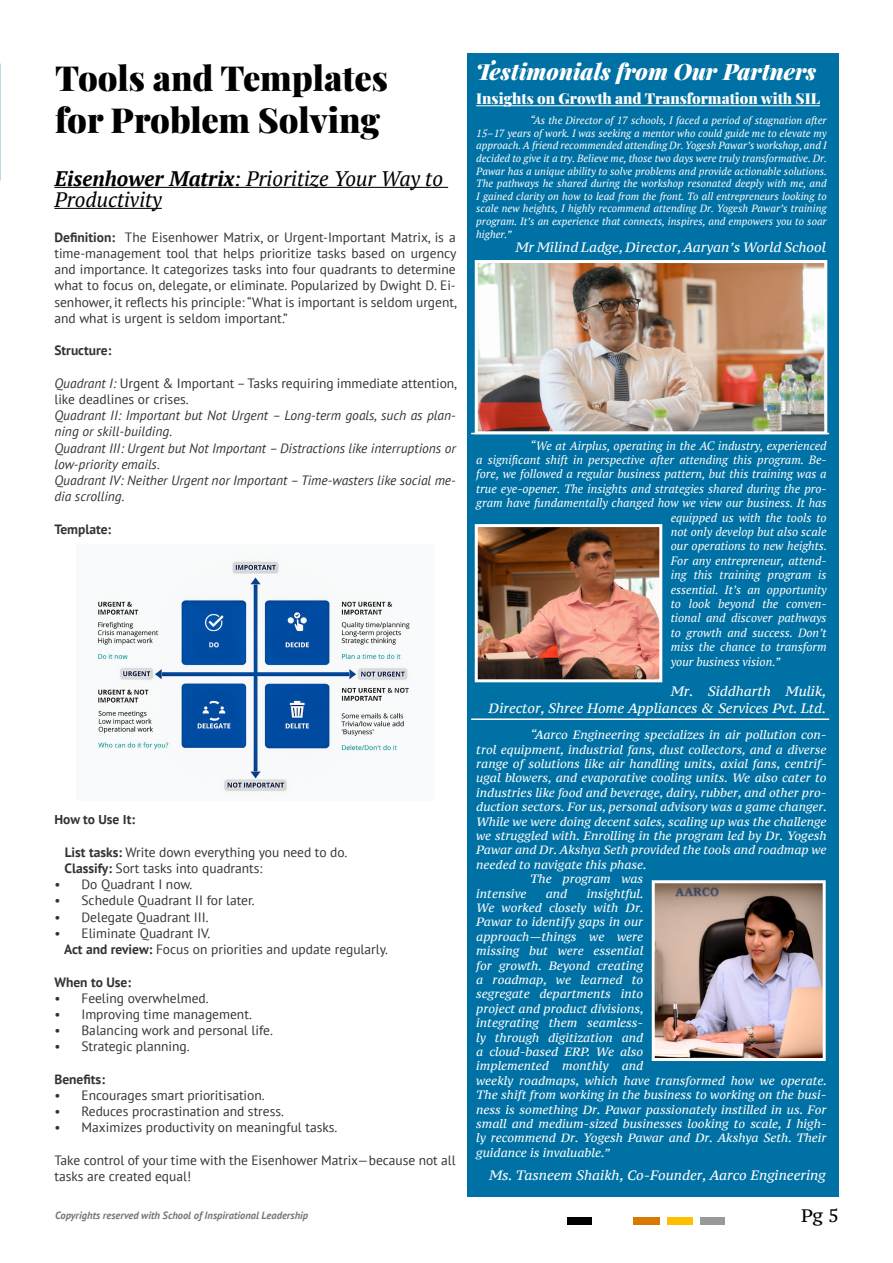
<style>
.page{position:relative;width:893px;height:1263px;background:#fff}
.page>*{position:absolute;margin:0;border:0;box-sizing:border-box;transform-origin:0 0}
.t1{font:900 34.5px/41.4px "Playfair Display";color:#000}
.t2{font:italic 900 22.5px "Playfair Display";color:#fff}
.t3{font:italic 21px/21px "PT Serif";color:#000}
.t4{font:18px "PT Serif Caption";color:#000}
.t5{font:900 15px "Playfair Display";color:#fff}
.t6{font:13.5px/16.2px "PT Sans";color:#000}
.t7{font:italic 13.5px/16.2px "PT Sans";color:#000}
.t8{font:italic 13.5px/16.2px "PT Serif Caption";color:#fff;text-align:right}
.t9{font:700 13.5px "PT Sans";color:#000}
.t10{font:italic 12px/14.4px "PT Serif Caption";color:#fff}
.t11{font:italic 12px "PT Serif";color:#fff}
.t12{font:italic 10.5px/12.6px "PT Serif";color:#fff;text-align:justify}
.t13{font:italic 700 10.5px "PT Sans";color:#787878}
.s1{font-weight:700}
.s2{font-style:italic}
</style>
<div class="page">
<div style="left:468px;top:53px;width:371px;height:1144px;background:#0071a4"></div>
<hr style="left:476px;top:106px;width:344px;height:1px;background:#fff">
<hr style="left:471px;top:433px;width:358px;height:1px;background:#fff">
<hr style="left:471px;top:718px;width:358px;height:2px;background:#fff">
<hr style="left:54px;top:187px;width:394px;height:1px;background:#000">
<hr style="left:54px;top:208px;width:108px;height:1px;background:#000">
<div style="left:567px;top:1217px;width:25px;height:7px;background:#000"></div>
<div style="left:633px;top:1217px;width:26px;height:7px;background:#d97904"></div>
<div style="left:667px;top:1217px;width:26px;height:7px;background:#ffbf00"></div>
<div style="left:700px;top:1217px;width:25px;height:7px;background:#999"></div>
<img style="left:479px;top:264px;width:344px;height:166px">
<div style="left:475px;top:260px;width:352px;height:174px;border:3px solid #fff"></div>
<img style="left:479px;top:528px;width:179px;height:150px">
<div style="left:475px;top:524px;width:187px;height:158px;border:3px solid #fff"></div>
<img style="left:656px;top:884px;width:166px;height:173px">
<div style="left:652px;top:880px;width:174px;height:181px;border:3px solid #fff"></div>
<img style="left:97px;top:561px;width:313px;height:231px">
<h1 class="t1" style="left:55px;top:55px;width:334px">Tools and Templates for Problem Solving</h1>
<h3 class="t3" style="left:54px;top:168px;width:390px"><span class="s1">Eisenhower Matrix</span>: Prioritize Your Way to<br>Productivity</h3>
<p class="t6" style="left:54px;top:229px;width:404px;text-align:justify"><span class="s1">Definition:</span> The Eisenhower Matrix, or Urgent-Important Matrix, is a time-management tool that helps prioritize tasks based on urgency and importance. It categorizes tasks into four quadrants to determine what to focus on, delegate, or eliminate. Popularized by Dwight D. Ei&shy;senhower, it reflects his principle: “What is important is seldom urgent, and what is urgent is seldom important.”</p>
<p class="t9" style="left:54px;top:342px;width:58px">Structure:</p>
<p class="t6" style="left:54px;top:375px;width:404px"><span class="s2">Quadrant I:</span> Urgent &amp; Important – Tasks requiring immediate attention, like deadlines or crises.</p>
<p class="t7" style="left:54px;top:407px;width:403px">Quadrant II: Important but Not Urgent – Long-term goals, such as plan&shy;ning or skill-building.<br>Quadrant III: Urgent but Not Important – Distractions like interruptions or low-priority emails.<br>Quadrant IV: Neither Urgent nor Important – Time-wasters like social me&shy;dia scrolling.</p>
<p class="t9" style="left:54px;top:520px;width:58px">Template:</p>
<p class="t9" style="left:54px;top:811px;width:82px">How to Use It:</p>
<p class="t6" style="left:64px;top:844px;width:284px"><span class="s1">List tasks:</span> Write down everything you need to do.<br><span class="s1">Classify:</span> Sort tasks into quadrants:</p>
<p class="t6" style="left:54px;top:876px;width:139px">• Do Quadrant I now.</p>
<p class="t6" style="left:54px;top:892px;width:202px">• Schedule Quadrant II for later.</p>
<p class="t6" style="left:54px;top:908px;width:156px">• Delegate Quadrant III.</p>
<p class="t6" style="left:64px;top:925px;width:325px;text-indent:-10px">• Eliminate Quadrant IV.<br><span class="s1">Act and review:</span> Focus on priorities and update regularly.</p>
<p class="t9" style="left:54px;top:973px;width:78px">When to Use:</p>
<p class="t6" style="left:54px;top:989px;width:156px">• Feeling overwhelmed.</p>
<p class="t6" style="left:54px;top:1006px;width:199px">• Improving time management.</p>
<p class="t6" style="left:54px;top:1022px;width:220px">• Balancing work and personal life.</p>
<p class="t6" style="left:54px;top:1038px;width:137px">• Strategic planning.</p>
<p class="t9" style="left:54px;top:1070px;width:52px">Benefits:</p>
<p class="t6" style="left:54px;top:1087px;width:212px">• Encourages smart prioritisation.</p>
<p class="t6" style="left:54px;top:1103px;width:231px">• Reduces procrastination and stress.</p>
<p class="t6" style="left:54px;top:1119px;width:285px">• Maximizes productivity on meaningful tasks.</p>
<p class="t6" style="left:54px;top:1151px;width:403px">Take control of your time with the Eisenhower Matrix—because not all tasks are created equal!</p>
<h2 class="t2" style="left:476px;top:53px;width:341px">Testimonials from Our Partners</h2>
<p class="t5" style="left:476px;top:87px;width:345px">Insights on Growth and Transformation with SIL</p>
<p class="t12" style="left:476px;top:114px;width:352px;text-indent:54px">“As the Director of 17 schools, I faced a period of stagnation after 15–17 years of work. I was seeking a mentor who could guide me to elevate my approach. A friend recommended attending Dr. Yogesh Pawar’s workshop, and I decided to give it a try. Believe me, those two days were truly transformative. Dr.<br>Pawar has a unique ability to solve problems and provide actionable solutions.<br>The pathways he shared during the workshop resonated deeply with me, and I gained clarity on how to lead from the front. To all entrepreneurs looking to scale new heights, I highly recommend attending Dr. Yogesh Pawar’s training program. It’s an experience that connects, inspires, and empowers you to soar higher.”</p>
<p class="t8" style="left:515px;top:239px;width:312px">Mr Milind Ladge, Director, Aaryan’s World School</p>
<p class="t11" style="left:530px;top:438px;width:298px">“We at Airplus, operating in the AC industry, experienced</p>
<p class="t11" style="left:476px;top:452px;width:352px">a significant shift in perspective after attending this program. Be-</p>
<p class="t11" style="left:476px;top:466px;width:352px">fore, we followed a regular business pattern, but this training was a</p>
<p class="t11" style="left:476px;top:481px;width:352px">true eye-opener. The insights and strategies shared during the pro-</p>
<p class="t11" style="left:476px;top:495px;width:352px">gram have fundamentally changed how we view our business. It has</p>
<p class="t11" style="left:671px;top:510px;width:157px">equipped us with the tools to</p>
<p class="t11" style="left:671px;top:524px;width:157px">not only develop but also scale</p>
<p class="t11" style="left:671px;top:538px;width:158px">our operations to new heights.</p>
<p class="t11" style="left:671px;top:553px;width:157px">For any entrepreneur, attend-</p>
<p class="t11" style="left:671px;top:567px;width:157px">ing this training program is</p>
<p class="t11" style="left:671px;top:582px;width:157px">essential. It’s an opportunity</p>
<p class="t11" style="left:671px;top:596px;width:157px">to look beyond the conven-</p>
<p class="t11" style="left:671px;top:610px;width:157px">tional and discover pathways</p>
<p class="t11" style="left:671px;top:625px;width:157px">to growth and success. Don’t</p>
<p class="t11" style="left:671px;top:639px;width:157px">miss the chance to transform</p>
<p class="t11" style="left:671px;top:654px;width:111px">your business vision.”</p>
<p class="t8" style="left:489px;top:683px;width:339px">Mr. Siddharth Mulik,<br>Director, Shree Home Appliances &amp; Services Pvt. Ltd.</p>
<p class="t10" style="left:530px;top:728px;width:298px">“Aarco Engineering specializes in air pollution con-</p>
<p class="t10" style="left:476px;top:742px;width:352px">trol equipment, industrial fans, dust collectors, and a diverse</p>
<p class="t10" style="left:476px;top:756px;width:352px">range of solutions like air handling units, axial fans, centrif-</p>
<p class="t10" style="left:476px;top:771px;width:352px">ugal blowers, and evaporative cooling units. We also cater to</p>
<p class="t10" style="left:476px;top:785px;width:352px">industries like food and beverage, dairy, rubber, and other pro-</p>
<p class="t10" style="left:476px;top:800px;width:352px">duction sectors. For us, personal advisory was a game changer.</p>
<p class="t10" style="left:476px;top:814px;width:352px">While we were doing decent sales, scaling up was the challenge</p>
<p class="t10" style="left:476px;top:828px;width:352px">we struggled with. Enrolling in the program led by Dr. Yogesh</p>
<p class="t10" style="left:476px;top:843px;width:352px">Pawar and Dr. Akshya Seth provided the tools and roadmap we</p>
<p class="t10" style="left:476px;top:857px;width:172px">needed to navigate this phase.</p>
<p class="t10" style="left:530px;top:872px;width:114px">The program was</p>
<p class="t10" style="left:476px;top:886px;width:52px">intensive</p>
<p class="t10" style="left:546px;top:886px;width:23px">and</p>
<p class="t10" style="left:476px;top:886px;width:352px;text-indent:110px">insightful.<br>We worked closely with Dr.<br>Pawar to identify gaps in our<br>approach—things we were<br>missing but were essential<br>for growth. Beyond creating<br>a roadmap, we learned to<br>segregate departments into<br>project and product divisions,<br>integrating them seamless-<br>ly through digitization and<br>a cloud-based ERP. We also<br>implemented monthly and<br>weekly roadmaps, which have transformed how we operate.<br>The shift from working in the business to working on the busi&shy;ness is something Dr. Pawar passionately instilled in us. For small and medium-sized businesses looking to scale, I high&shy;ly recommend Dr. Yogesh Pawar and Dr. Akshya Seth. Their guidance is invaluable.”</p>
<p class="t8" style="left:489px;top:1167px;width:338px">Ms. Tasneem Shaikh, Co-Founder, Aarco Engineering</p>
<p class="t13" style="left:55px;top:1208px;width:255px">Copyrights reserved with School of Inspirational Leadership</p>
<h3 class="t4" style="left:801px;top:1204px;width:39px">Pg 5</h3>
</div>
